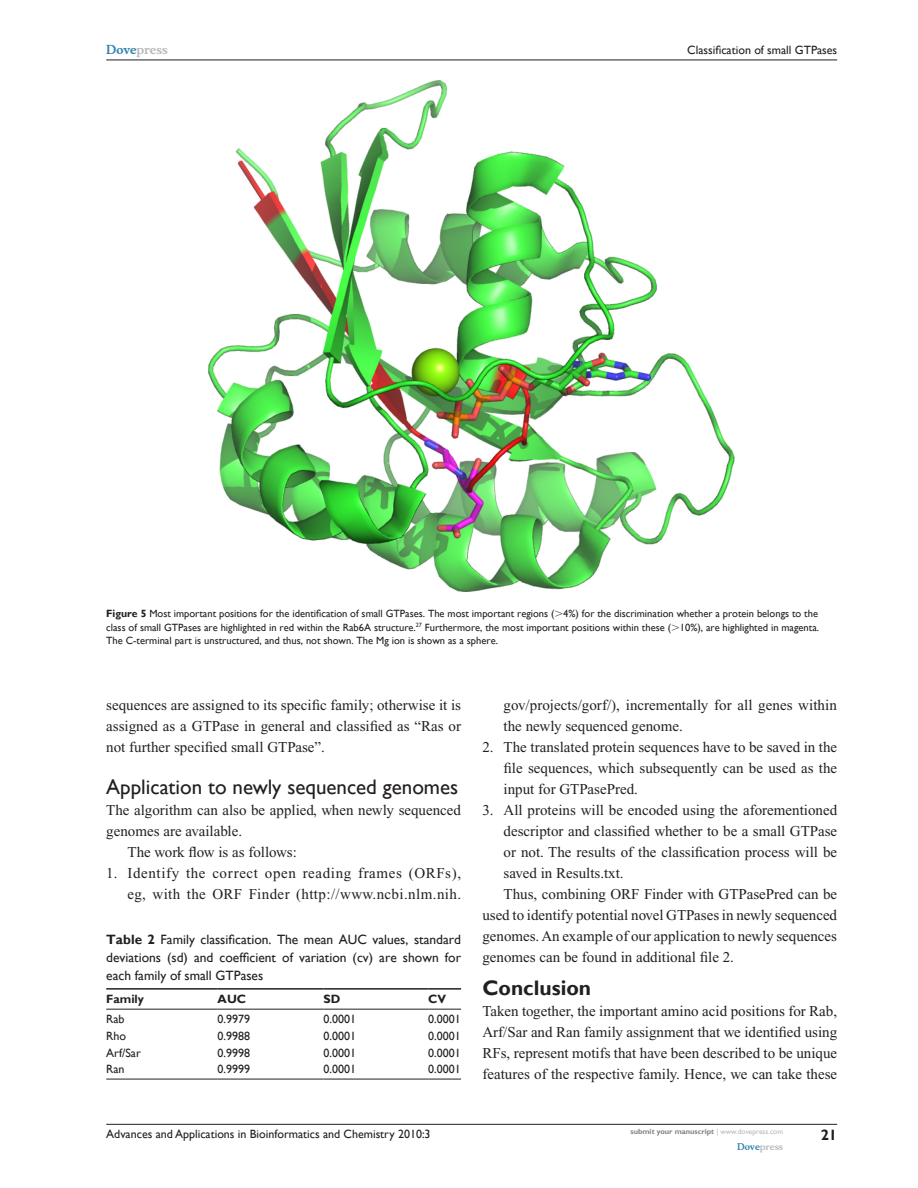
<style>
.page{position:relative;width:918px;height:1188px;background:#fff}
.page>*{position:absolute;margin:0;border:0;box-sizing:border-box;transform-origin:0 0}
.t1{font:21px "Gill Sans";color:#231f20}
.t2{font:700 21px "Gill Sans";color:#231f20}
.t3{font:15px/21px "Times New Roman";color:#231f20;text-align:justify}
.t4{font:15px/21px "Times New Roman";letter-spacing:.04em;color:#231f20;text-align:right}
.t5{font:700 15px "Gill Sans";color:#231f20}
.t6{font:13.5px/18px "Gill Sans";color:#231f20;text-align:justify}
.t7{font:12px "Gill Sans";color:#231f20}
.t8{font:700 12px "Gill Sans";color:#231f20}
.t9{font:700 12px "Musee";color:#b8b9bc}
.t10{font:10.5px/13.5px "Gill Sans";color:#231f20;text-align:justify}
.t11{font:700 9px "Musee";color:#b8b9bc}
.t12{font:700 7.5px "Gill Sans";color:#808285}
.s1{color:#3485ae}
.s2{font-weight:700}
.s3{font-family:"Mathematical Pi One"}
.s4{font-weight:400;color:#b8b9bc}
</style>
<div class="page">
<hr style="left:106px;top:1124px;width:731px;height:1px;background:#231f20">
<hr style="left:106px;top:60px;width:731px;height:1px;background:#231f20">
<img style="left:209px;top:81px;width:526px;height:510px">
<hr style="left:106px;top:1009px;width:112px;height:1px;background:#231f20">
<hr style="left:218px;top:1009px;width:106px;height:1px;background:#231f20">
<hr style="left:324px;top:1009px;width:104px;height:1px;background:#231f20">
<hr style="left:428px;top:1009px;width:33px;height:1px;background:#231f20">
<hr style="left:106px;top:1079px;width:112px;height:1px;background:#231f20">
<hr style="left:218px;top:1079px;width:106px;height:1px;background:#231f20">
<hr style="left:324px;top:1079px;width:104px;height:1px;background:#231f20">
<hr style="left:428px;top:1079px;width:33px;height:1px;background:#231f20">
<hr style="left:106px;top:988px;width:112px;height:2px;background:#231f20">
<hr style="left:218px;top:988px;width:106px;height:2px;background:#231f20">
<hr style="left:324px;top:988px;width:104px;height:2px;background:#231f20">
<hr style="left:428px;top:988px;width:33px;height:2px;background:#231f20">
<p class="t9" style="left:106px;top:43px;width:63px"><span class="s1">Dove</span>press</p>
<p class="t7" style="left:687px;top:43px;width:151px">Classification of small GTPases</p>
<p class="t10" style="left:106px;top:607px;width:714px"><span class="s2">Figure 5</span> Most important positions for the identification of small GTPases. The most important regions (<span class="s3">.</span>4%) for the discrimination whether a protein belongs to the class of small GTPases are highlighted in red within the Rab6A structure.<sup>27</sup> Furthermore, the most important positions within these (<span class="s3">.</span>10%), are highlighted in magenta.<br>The C-terminal part is unstructured, and thus, not shown. The Mg ion is shown as a sphere.</p>
<p class="t3" style="left:106px;top:695px;width:356px">sequences are assigned to its specific family; otherwise it is assigned as a GTPase in general and classified as “Ras or not further specified small GTPase”.</p>
<h1 class="t1" style="left:106px;top:775px;width:354px">Application to newly sequenced genomes</h1>
<p class="t3" style="left:106px;top:800px;width:356px">The algorithm can also be applied, when newly sequenced</p>
<p class="t3" style="left:106px;top:821px;width:137px">genomes are available.</p>
<p class="t3" style="left:128px;top:842px;width:171px">The work flow is as follows:</p>
<p class="t4" style="left:106px;top:863px;width:356px">1. Identify the correct open reading frames (ORFs), eg, with the ORF Finder (http://www.ncbi.nlm.nih.</p>
<p class="t6" style="left:106px;top:931px;width:356px"><span class="s2">Table 2</span> Family classification. The mean AUC values, standard deviations (sd) and coefficient of variation (cv) are shown for each family of small GTPases</p>
<p class="t8" style="left:106px;top:992px;width:39px">Family</p>
<p class="t8" style="left:218px;top:992px;width:30px">AUC</p>
<p class="t8" style="left:324px;top:992px;width:16px">sd</p>
<p class="t8" style="left:428px;top:992px;width:10px">cv</p>
<p class="t7" style="left:106px;top:1012px;width:20px">Rab</p>
<p class="t7" style="left:218px;top:1012px;width:34px">0.9979</p>
<p class="t7" style="left:324px;top:1012px;width:34px">0.0001</p>
<p class="t7" style="left:428px;top:1012px;width:34px">0.0001</p>
<p class="t7" style="left:106px;top:1029px;width:21px">Rho</p>
<p class="t7" style="left:218px;top:1029px;width:34px">0.9988</p>
<p class="t7" style="left:324px;top:1029px;width:34px">0.0001</p>
<p class="t7" style="left:428px;top:1029px;width:34px">0.0001</p>
<p class="t7" style="left:106px;top:1046px;width:36px">Arf/Sar</p>
<p class="t7" style="left:218px;top:1046px;width:34px">0.9998</p>
<p class="t7" style="left:324px;top:1046px;width:34px">0.0001</p>
<p class="t7" style="left:428px;top:1046px;width:34px">0.0001</p>
<p class="t7" style="left:106px;top:1062px;width:20px">Ran</p>
<p class="t7" style="left:218px;top:1062px;width:34px">0.9999</p>
<p class="t7" style="left:324px;top:1062px;width:34px">0.0001</p>
<p class="t7" style="left:428px;top:1062px;width:34px">0.0001</p>
<p class="t3" style="left:504px;top:695px;width:335px">gov/projects/gorf/), incrementally for all genes within the newly sequenced genome.</p>
<p class="t3" style="left:504px;top:737px;width:335px;text-indent:-21px">2. The translated protein sequences have to be saved in the file sequences, which subsequently can be used as the input for GTPasePred.</p>
<p class="t3" style="left:482px;top:800px;width:356px">3. All proteins will be encoded using the aforementioned</p>
<p class="t3" style="left:504px;top:821px;width:335px">descriptor and classified whether to be a small GTPase</p>
<p class="t3" style="left:504px;top:842px;width:335px">or not. The results of the classification process will be</p>
<p class="t3" style="left:504px;top:863px;width:122px">saved in Results.txt.</p>
<p class="t3" style="left:504px;top:884px;width:335px">Thus, combining ORF Finder with GTPasePred can be</p>
<p class="t3" style="left:482px;top:905px;width:356px">used to identify potential novel GTPases in newly sequenced</p>
<p class="t3" style="left:482px;top:926px;width:356px">genomes. An example of our application to newly sequences</p>
<p class="t3" style="left:482px;top:947px;width:253px">genomes can be found in additional file 2.</p>
<h1 class="t2" style="left:482px;top:975px;width:110px">Conclusion</h1>
<p class="t3" style="left:482px;top:1001px;width:356px">Taken together, the important amino acid positions for Rab, Arf/Sar and Ran family assignment that we identified using RFs, represent motifs that have been described to be unique features of the respective family. Hence, we can take these</p>
<p class="t7" style="left:106px;top:1127px;width:326px">Advances and Applications in Bioinformatics and Chemistry 2010:3</p>
<p class="t12" style="left:631px;top:1127px;width:154px">submit your manuscript <span class="s4">| www.dovepress.com</span></p>
<p class="t11" style="left:737px;top:1141px;width:48px"><span class="s1">Dove</span>press</p>
<p class="t5" style="left:821px;top:1126px;width:18px">21</p>
</div>
